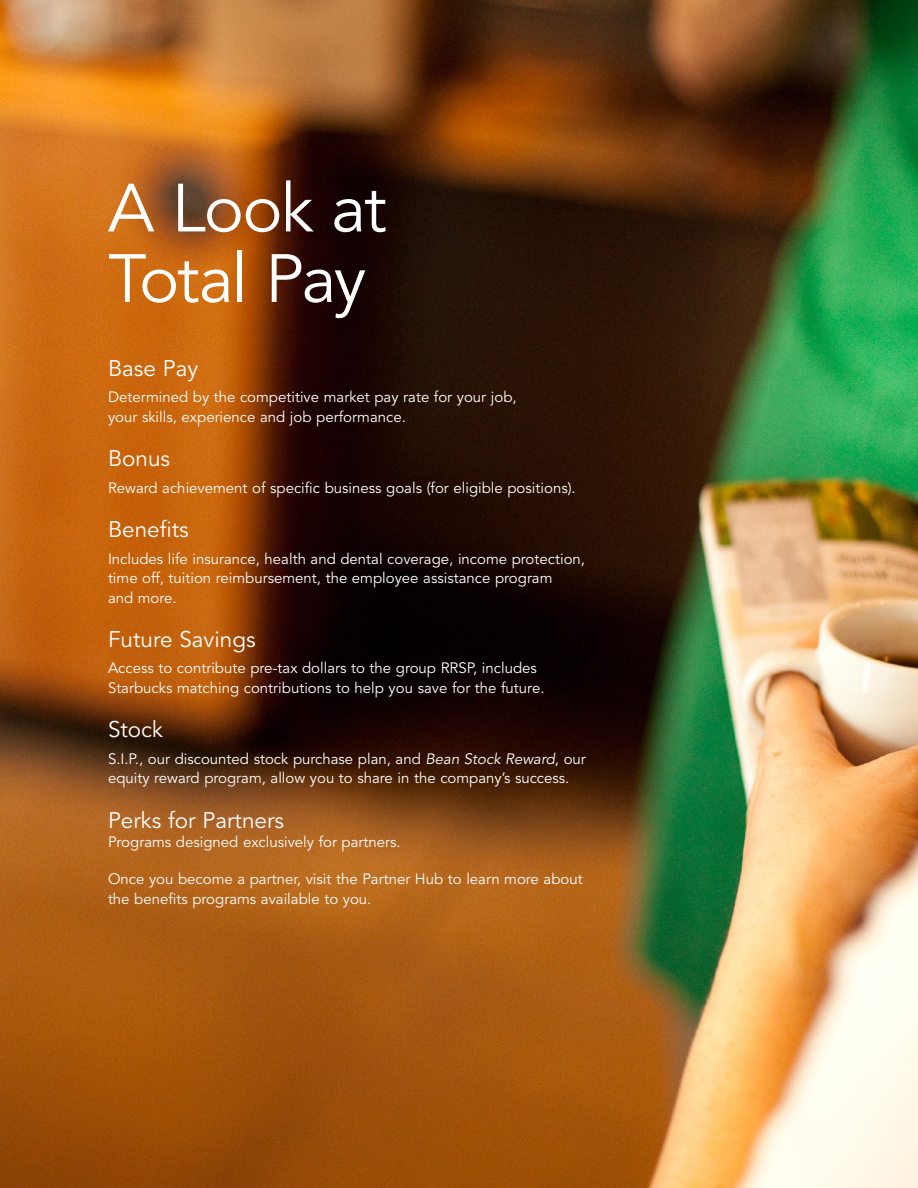
<style>
.page{position:relative;width:918px;height:1188px;background:#fff}
.page>*{position:absolute;margin:0;border:0;box-sizing:border-box;transform-origin:0 0}
.Chapter_Header{font:67.5px/70.5px "Avenir LT Std";letter-spacing:-.03em;color:#fff}
.Large_Body_white{font:22.5px "Avenir LT Std";color:#fff}
.Body{font:15px/19.5px "Avenir LT Std";color:#fff}
.s1{font-style:italic}
</style>
<div class="page">
<img style="left:0;top:0;width:918px;height:1188px">
<p class="Chapter_Header" style="left:108px;top:175px;width:280px">A Look at<br>Total Pay</p>
<p class="Large_Body_white" style="left:108px;top:355px;width:92px">Base Pay</p>
<p class="Body" style="left:108px;top:388px;width:410px">Determined by the competitive market pay rate for your job, your skills, experience and job performance.</p>
<p class="Large_Body_white" style="left:108px;top:446px;width:64px">Bonus</p>
<p class="Body" style="left:108px;top:478px;width:469px">Reward achievement of specific business goals (for eligible positions).</p>
<p class="Large_Body_white" style="left:108px;top:517px;width:82px">Benefits</p>
<p class="Body" style="left:108px;top:549px;width:479px">Includes life insurance, health and dental coverage, income protection, time off, tuition reimbursement, the employee assistance program<br>and more.</p>
<p class="Large_Body_white" style="left:108px;top:626px;width:149px">Future Savings</p>
<p class="Body" style="left:108px;top:659px;width:438px">Access to contribute pre-tax dollars to the group RRSP, includes<br>Starbucks matching contributions to help you save for the future.</p>
<p class="Large_Body_white" style="left:108px;top:717px;width:57px">Stock</p>
<p class="Body" style="left:108px;top:749px;width:479px">S.I.P., our discounted stock purchase plan, and <span class="s1">Bean Stock Reward</span>, our equity reward program, allow you to share in the company’s success.</p>
<p class="Large_Body_white" style="left:108px;top:807px;width:178px">Perks for Partners</p>
<p class="Body" style="left:108px;top:833px;width:294px">Programs designed exclusively for partners.</p>
<p class="Body" style="left:108px;top:870px;width:476px">Once you become a partner, visit the Partner Hub to learn more about the benefits programs available to you.</p>
</div>
